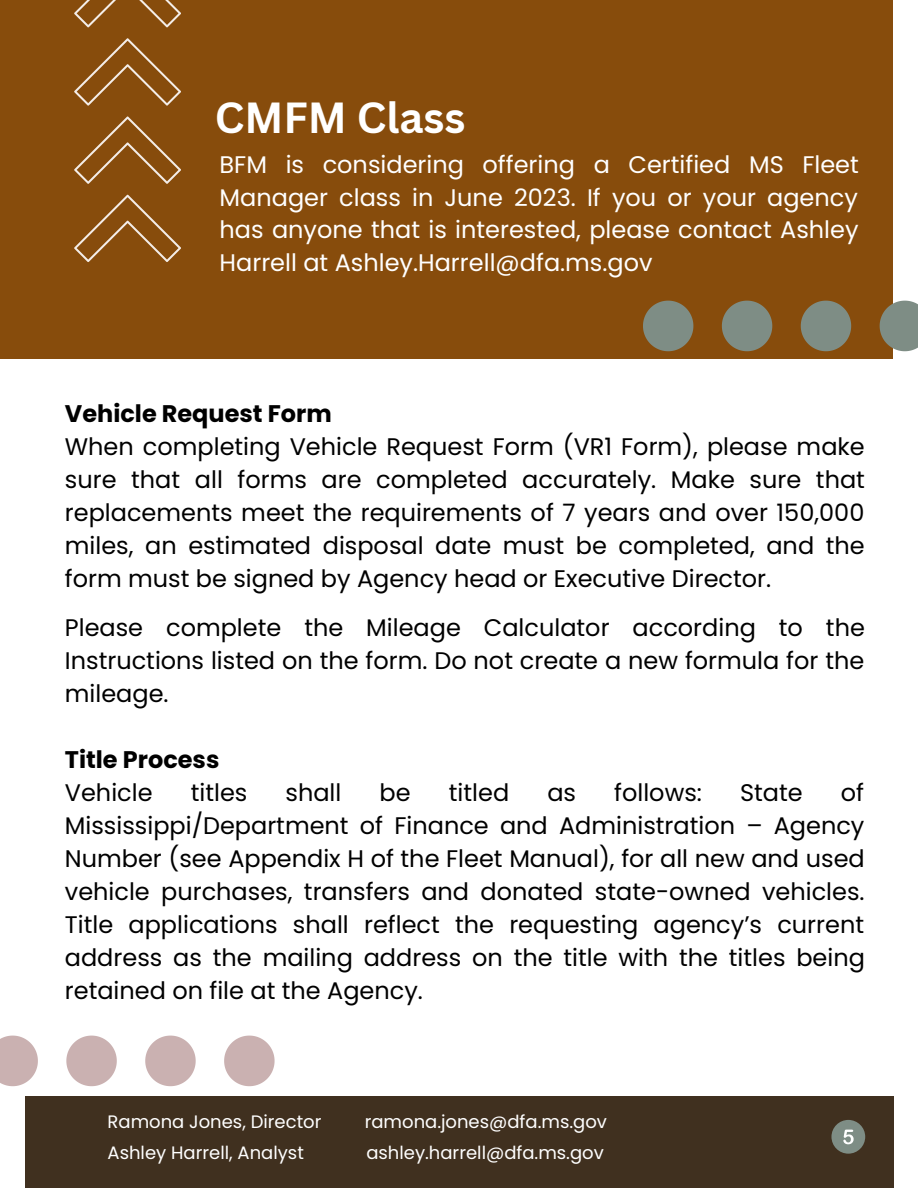
<style>
.page{position:relative;width:918px;height:1188px;background:#fff}
.page>*{position:absolute;margin:0;border:0;box-sizing:border-box;transform-origin:0 0}
.t1{font:700 42.3px "Canva Sans";color:#fff}
.t2{font:24px/33px "Poppins";color:#000;text-align:justify}
.t3{font:24px/32.7px "Poppins";color:#fff;text-align:justify}
.t4{font:700 24px "Poppins";color:#000}
.t5{font:18px "Poppins";color:#fff}
</style>
<div class="page">
<div style="left:0;top:0;width:893px;height:359px;background:#874c0c"></div>
<div style="left:25px;top:1096px;width:868px;height:92px;background:#40301f"></div>
<svg style="left:74px;top:0;width:107px;height:27px"></svg>
<svg style="left:74px;top:38px;width:107px;height:68px"></svg>
<svg style="left:74px;top:116px;width:107px;height:68px"></svg>
<svg style="left:74px;top:195px;width:107px;height:67px"></svg>
<svg style="left:643px;top:301px;width:50px;height:50px"></svg>
<svg style="left:722px;top:301px;width:50px;height:50px"></svg>
<svg style="left:801px;top:301px;width:50px;height:50px"></svg>
<svg style="left:880px;top:301px;width:38px;height:50px;background:#818779"></svg>
<div style="left:831px;top:1120px;width:34px;height:34px;background:#7e8d85;border-radius:50%"></div>
<svg style="left:843px;top:1130px;width:11px;height:14px"></svg>
<svg style="left:0;top:1036px;width:38px;height:50px;background:#d1bcbc"></svg>
<svg style="left:66px;top:1036px;width:51px;height:50px"></svg>
<svg style="left:145px;top:1036px;width:51px;height:50px"></svg>
<svg style="left:224px;top:1036px;width:51px;height:50px"></svg>
<h1 class="t1" style="left:215px;top:87px;width:252px">CMFM Class</h1>
<p class="t3" style="left:220px;top:148px;width:641px">BFM is considering offering a Certified MS Fleet Manager class in June 2023. If you or your agency has anyone that is interested, please contact Ashley Harrell at Ashley.Harrell@dfa.ms.gov</p>
<p class="t4" style="left:65px;top:397px;width:268px">Vehicle Request Form</p>
<p class="t2" style="left:65px;top:430px;width:802px">When completing Vehicle Request Form (VR1 Form), please make sure that all forms are completed accurately. Make sure that replacements meet the requirements of 7 years and over 150,000 miles, an estimated disposal date must be completed, and the form must be signed by Agency head or Executive Director.</p>
<p class="t2" style="left:65px;top:611px;width:802px">Please complete the Mileage Calculator according to the Instructions listed on the form. Do not create a new formula for the mileage.</p>
<p class="t4" style="left:65px;top:743px;width:156px">Title Process</p>
<p class="t2" style="left:65px;top:776px;width:89px">Vehicle</p>
<p class="t2" style="left:191px;top:776px;width:58px">titles</p>
<p class="t2" style="left:286px;top:776px;width:57px">shall</p>
<p class="t2" style="left:380px;top:776px;width:33px">be</p>
<p class="t2" style="left:449px;top:776px;width:62px">titled</p>
<p class="t2" style="left:547px;top:776px;width:30px">as</p>
<p class="t2" style="left:614px;top:776px;width:89px">follows:</p>
<p class="t2" style="left:740px;top:776px;width:64px">State</p>
<p class="t2" style="left:65px;top:776px;width:802px;text-indent:776px">of Mississippi/Department of Finance and Administration – Agency Number (see Appendix H of the Fleet Manual), for all new and used vehicle purchases, transfers and donated state-owned vehicles.<br>Title applications shall reflect the requesting agency’s current address as the mailing address on the title with the titles being retained on file at the Agency.</p>
<p class="t5" style="left:108px;top:1109px;width:215px">Ramona Jones, Director</p>
<p class="t5" style="left:365px;top:1109px;width:244px">ramona.jones@dfa.ms.gov</p>
<p class="t5" style="left:108px;top:1140px;width:198px">Ashley Harrell, Analyst</p>
<p class="t5" style="left:366px;top:1140px;width:239px">ashley.harrell@dfa.ms.gov</p>
</div>
